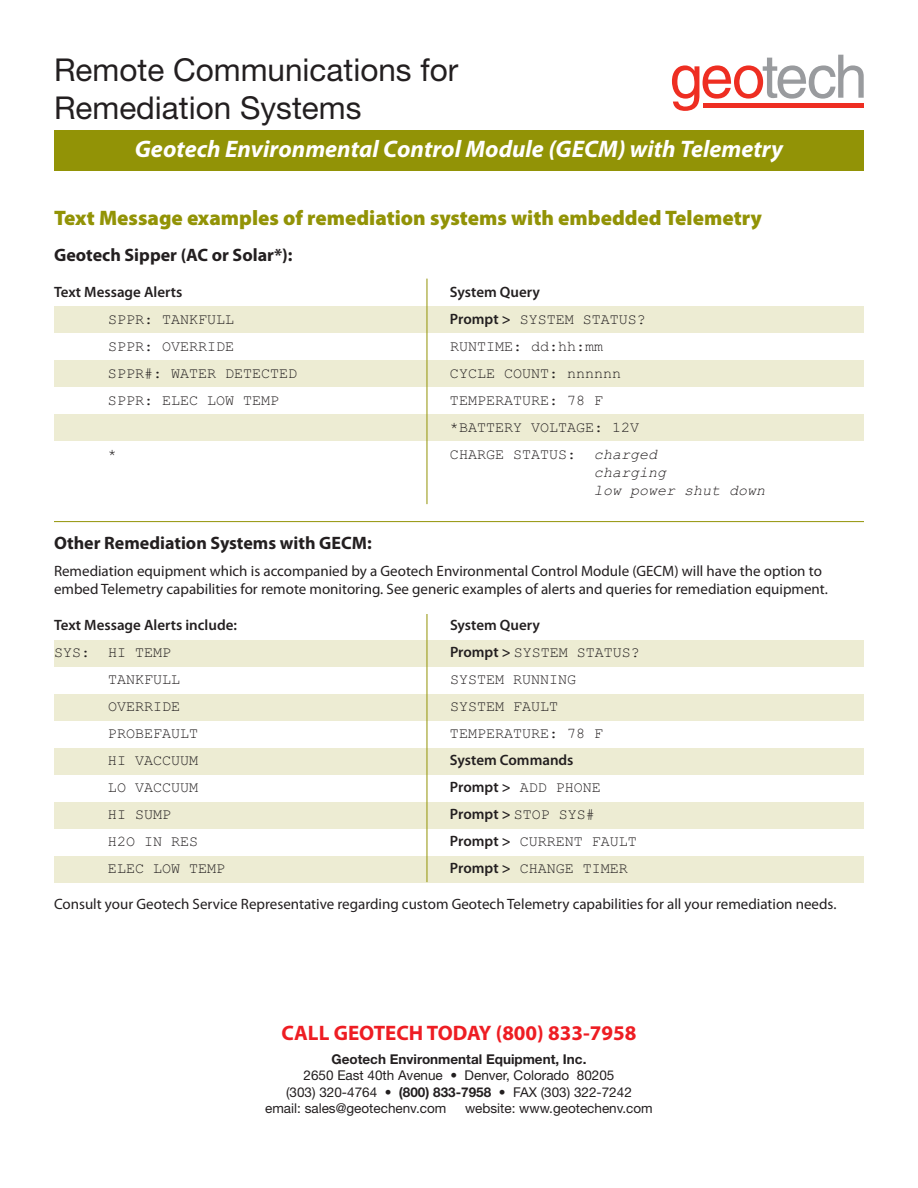
<style>
.page{position:relative;width:918px;height:1188px;background:#fff}
.page>*{position:absolute;margin:0;border:0;box-sizing:border-box;transform-origin:0 0}
.t1{font:31.5px/37.8px "Helvetica Neue";color:#231f20}
.t2{font:italic 700 24px "Myriad Pro";color:#fff}
.t3{font:900 21px "Myriad Pro";color:#929306}
.t4{font:700 21px "Myriad Pro";color:#ee1d23}
.t5{font:700 18px "Myriad Pro";color:#231f20}
.t6{font:15px/27px "Courier New";color:#231f20}
.t7{font:15px/18px "Myriad Pro";color:#231f20}
.t8{font:600 15px "Myriad Pro";color:#231f20}
.t9{font:italic 15px/18px "Courier New";color:#231f20}
.t10{font:13.5px "Helvetica Neue";color:#231f20}
.t11{font:700 13.5px "Helvetica Neue";color:#231f20}
.s1{font-family:"Myriad Pro";font-weight:600}
.s2{font-style:normal}
.s3{font-weight:700}
</style>
<div class="page">
<div style="left:54px;top:306px;width:810px;height:27px;background:#edecd3"></div>
<div style="left:54px;top:360px;width:810px;height:27px;background:#edecd3"></div>
<div style="left:54px;top:414px;width:810px;height:27px;background:#edecd3"></div>
<div style="left:54px;top:640px;width:810px;height:27px;background:#edecd3"></div>
<div style="left:54px;top:694px;width:810px;height:27px;background:#edecd3"></div>
<div style="left:54px;top:748px;width:810px;height:27px;background:#edecd3"></div>
<div style="left:54px;top:802px;width:810px;height:27px;background:#edecd3"></div>
<div style="left:54px;top:856px;width:810px;height:27px;background:#edecd3"></div>
<svg style="left:672px;top:55px;width:192px;height:56px"></svg>
<div style="left:703px;top:103px;width:161px;height:5px;background:#ee2e22"></div>
<div style="left:54px;top:130px;width:810px;height:41px;background:#929306"></div>
<hr style="left:54px;top:521px;width:810px;height:1px;background:#929306">
<hr style="left:427px;top:279px;width:1px;height:225px;background:#929306">
<hr style="left:427px;top:614px;width:1px;height:268px;background:#929306">
<h1 class="t1" style="left:54px;top:54px;width:406px">Remote Communications for<br>Remediation Systems</h1>
<h2 class="t2" style="left:135px;top:140px;width:650px">Geotech Environmental Control Module (GECM) with Telemetry</h2>
<h3 class="t3" style="left:54px;top:210px;width:709px">Text Message examples of remediation systems with embedded Telemetry</h3>
<p class="t5" style="left:54px;top:248px;width:240px">Geotech Sipper (AC or Solar*):</p>
<p class="t8" style="left:54px;top:287px;width:130px">Text Message Alerts</p>
<p class="t8" style="left:450px;top:287px;width:91px">System Query</p>
<p class="t6" style="left:108px;top:305px;width:128px">SPPR: TANKFULL</p>
<p class="t6" style="left:450px;top:305px;width:197px"><span class="s1">Prompt &gt;</span> SYSTEM STATUS?</p>
<p class="t6" style="left:108px;top:332px;width:128px">SPPR: OVERRIDE</p>
<p class="t6" style="left:450px;top:332px;width:155px">RUNTIME: dd:hh:mm</p>
<p class="t6" style="left:108px;top:359px;width:191px">SPPR#: WATER DETECTED</p>
<p class="t6" style="left:450px;top:359px;width:173px">CYCLE COUNT: nnnnnn</p>
<p class="t6" style="left:108px;top:386px;width:173px">SPPR: ELEC LOW TEMP</p>
<p class="t6" style="left:450px;top:386px;width:191px">TEMPERATURE: 78 F *BATTERY VOLTAGE: 12V</p>
<p class="t6" style="left:108px;top:440px;width:10px">*</p>
<p class="t9" style="left:594px;top:445px;width:173px;text-indent:-144px"><span class="s2">CHARGE STATUS:</span> charged<br>charging<br>low power shut down</p>
<p class="t5" style="left:54px;top:536px;width:319px">Other Remediation Systems with GECM:</p>
<p class="t7" style="left:54px;top:563px;width:775px">Remediation equipment which is accompanied by a Geotech Environmental Control Module (GECM) will have the option to embed Telemetry capabilities for remote monitoring. See generic examples of alerts and queries for remediation equipment.</p>
<p class="t8" style="left:54px;top:620px;width:185px">Text Message Alerts include:</p>
<p class="t8" style="left:450px;top:620px;width:91px">System Query</p>
<p class="t6" style="left:54px;top:638px;width:119px">SYS: HI TEMP</p>
<p class="t6" style="left:450px;top:638px;width:191px"><span class="s1">Prompt &gt;</span> SYSTEM STATUS?</p>
<p class="t6" style="left:108px;top:665px;width:74px">TANKFULL</p>
<p class="t6" style="left:450px;top:665px;width:128px">SYSTEM RUNNING</p>
<p class="t6" style="left:108px;top:692px;width:74px">OVERRIDE</p>
<p class="t6" style="left:450px;top:692px;width:110px">SYSTEM FAULT</p>
<p class="t6" style="left:108px;top:719px;width:92px">PROBEFAULT</p>
<p class="t6" style="left:450px;top:719px;width:155px">TEMPERATURE: 78 F</p>
<p class="t6" style="left:108px;top:746px;width:92px">HI VACCUUM</p>
<p class="t8" style="left:450px;top:755px;width:125px">System Commands</p>
<p class="t6" style="left:108px;top:773px;width:92px">LO VACCUUM</p>
<p class="t6" style="left:450px;top:773px;width:152px"><span class="s1">Prompt &gt;</span> ADD PHONE</p>
<p class="t6" style="left:108px;top:800px;width:65px">HI SUMP</p>
<p class="t6" style="left:450px;top:800px;width:146px"><span class="s1">Prompt &gt;</span> STOP SYS#</p>
<p class="t6" style="left:108px;top:827px;width:92px">H2O IN RES</p>
<p class="t6" style="left:450px;top:827px;width:188px"><span class="s1">Prompt &gt;</span> CURRENT FAULT</p>
<p class="t6" style="left:108px;top:854px;width:119px">ELEC LOW TEMP</p>
<p class="t6" style="left:450px;top:854px;width:179px"><span class="s1">Prompt &gt;</span> CHANGE TIMER</p>
<p class="t7" style="left:54px;top:896px;width:784px">Consult your Geotech Service Representative regarding custom Geotech Telemetry capabilities for all your remediation needs.</p>
<h3 class="t4" style="left:282px;top:1025px;width:356px">CALL GEOTECH TODAY (800) 833-7958</h3>
<p class="t11" style="left:332px;top:1055px;width:256px">Geotech Environmental Equipment, Inc.</p>
<p class="t10" style="left:304px;top:1071px;width:312px">2650 East 40th Avenue • Denver, Colorado 80205</p>
<p class="t10" style="left:286px;top:1087px;width:347px">(303) 320-4764 • <span class="s3">(800) 833-7958</span> • FAX (303) 322-7242</p>
<p class="t10" style="left:265px;top:1103px;width:183px">email: sales@geotechenv.com</p>
<p class="t10" style="left:465px;top:1103px;width:189px">website: www.geotechenv.com</p>
</div>
